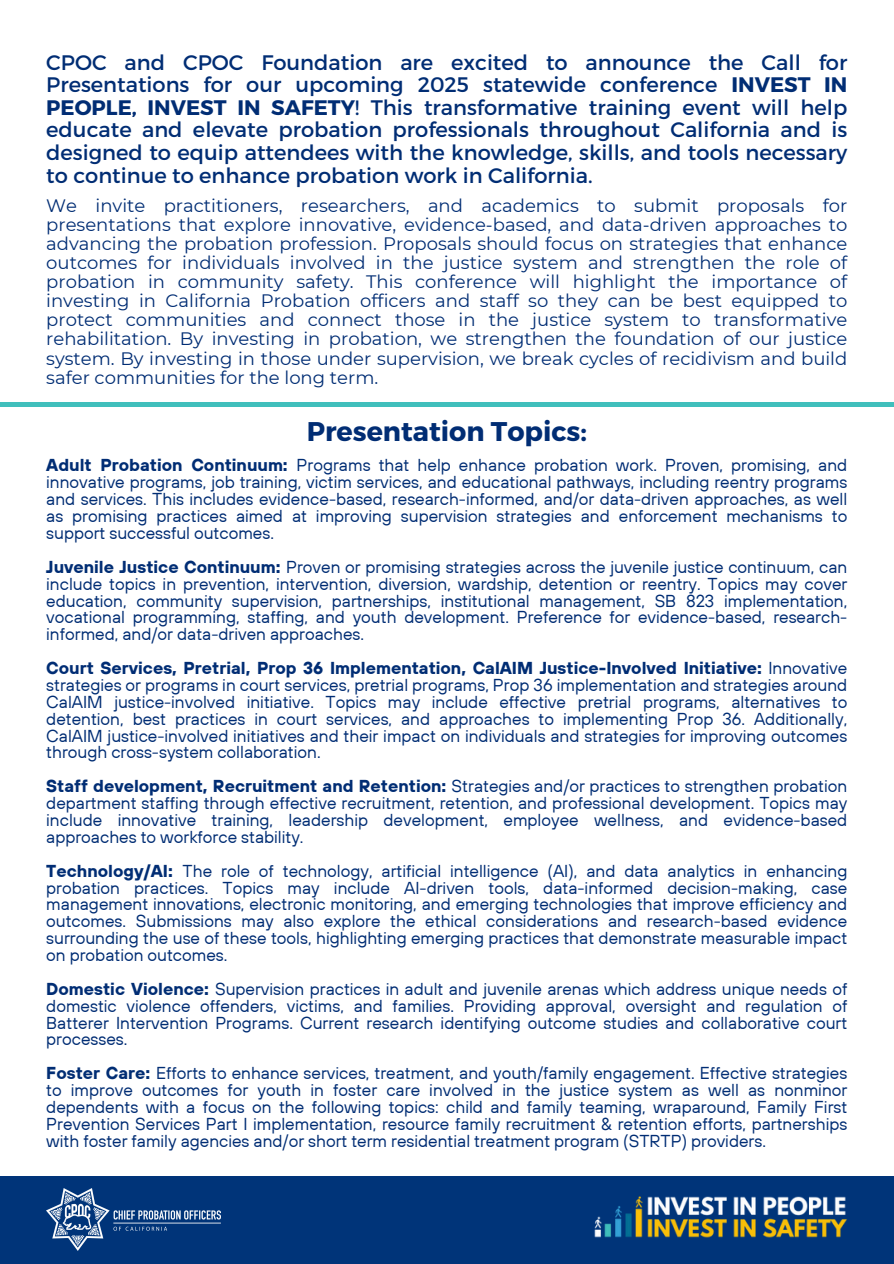
<style>
.page{position:relative;width:894px;height:1264px;background:#fff}
.page>*{position:absolute;margin:0;border:0;box-sizing:border-box;transform-origin:0 0}
.t1{font:700 27px "Montserrat";color:#012d74}
.t2{font:21px/22.5px "Montserrat";color:#012d74;text-align:justify}
.t3{font:18px/19.2px "Montserrat";color:#012d74;text-align:justify}
.t4{font:17.25px/16.8px "TT Hoves";color:#012d74;text-align:justify}
.s1{font-weight:700}
</style>
<div class="page">
<div style="left:0;top:402px;width:893px;height:5px;background:#40bfbc"></div>
<div style="left:0;top:1175px;width:893px;height:88px;background:#003479"></div>
<img style="left:577px;top:1175px;width:289px;height:63px">
<img style="left:46px;top:1188px;width:175px;height:62px">
<p class="t2" style="left:46px;top:50px;width:802px">CPOC and CPOC Foundation are excited to announce the Call for Presentations for our upcoming 2025 statewide conference <span class="s1">INVEST IN PEOPLE, INVEST IN SAFETY</span>! This transformative training event will help educate and elevate probation professionals throughout California and is designed to equip attendees with the knowledge, skills, and tools necessary to continue to enhance probation work in California.</p>
<p class="t3" style="left:46px;top:195px;width:802px">We invite practitioners, researchers, and academics to submit proposals for presentations that explore innovative, evidence-based, and data-driven approaches to advancing the probation profession. Proposals should focus on strategies that enhance outcomes for individuals involved in the justice system and strengthen the role of probation in community safety. This conference will highlight the importance of investing in California Probation officers and staff so they can be best equipped to protect communities and connect those in the justice system to transformative rehabilitation. By investing in probation, we strengthen the foundation of our justice system. By investing in those under supervision, we break cycles of recidivism and build safer communities for the long term.</p>
<p class="t1" style="left:306px;top:414px;width:282px">Presentation Topics:</p>
<h2 class="t4" style="left:46px;top:456px;width:802px"><span class="s1">Adult Probation Continuum:</span> Programs that help enhance probation work. Proven, promising, and innovative programs, job training, victim services, and educational pathways, including reentry programs and services. This includes evidence-based, research-informed, and/or data-driven approaches, as well as promising practices aimed at improving supervision strategies and enforcement mechanisms to support successful outcomes.</h2>
<p class="t4" style="left:46px;top:558px;width:802px"><span class="s1">Juvenile Justice Continuum:</span> Proven or promising strategies across the juvenile justice continuum, can include topics in prevention, intervention, diversion, wardship, detention or reentry. Topics may cover education, community supervision, partnerships, institutional management, SB 823 implementation, vocational programming, staffing, and youth development. Preference for evidence-based, research&shy;informed, and/or data-driven approaches.</p>
<p class="t4" style="left:46px;top:659px;width:802px"><span class="s1">Court Services, Pretrial, Prop 36 Implementation, CalAIM Justice-Involved Initiative:</span> Innovative strategies or programs in court services, pretrial programs, Prop 36 implementation and strategies around CalAIM justice-involved initiative. Topics may include effective pretrial programs, alternatives to detention, best practices in court services, and approaches to implementing Prop 36. Additionally, CalAIM justice-involved initiatives and their impact on individuals and strategies for improving outcomes through cross-system collaboration.</p>
<p class="t4" style="left:46px;top:777px;width:802px"><span class="s1">Staff development, Recruitment and Retention:</span> Strategies and/or practices to strengthen probation department staffing through effective recruitment, retention, and professional development. Topics may include innovative training, leadership development, employee wellness, and evidence-based approaches to workforce stability.</p>
<h1 class="t4" style="left:46px;top:861px;width:802px"><span class="s1">Technology/AI:</span> The role of technology, artificial intelligence (AI), and data analytics in enhancing probation practices. Topics may include AI-driven tools, data-informed decision-making, case management innovations, electronic monitoring, and emerging technologies that improve efficiency and outcomes. Submissions may also explore the ethical considerations and research-based evidence surrounding the use of these tools, highlighting emerging practices that demonstrate measurable impact on probation outcomes.</h1>
<p class="t4" style="left:46px;top:980px;width:802px"><span class="s1">Domestic Violence:</span> Supervision practices in adult and juvenile arenas which address unique needs of domestic violence offenders, victims, and families. Providing approval, oversight and regulation of Batterer Intervention Programs. Current research identifying outcome studies and collaborative court processes.</p>
<p class="t4" style="left:46px;top:1064px;width:802px"><span class="s1">Foster Care:</span> Efforts to enhance services, treatment, and youth/family engagement. Effective strategies to improve outcomes for youth in foster care involved in the justice system as well as nonminor dependents with a focus on the following topics: child and family teaming, wraparound, Family First Prevention Services Part I implementation, resource family recruitment &amp; retention efforts, partnerships with foster family agencies and/or short term residential treatment program (STRTP) providers.</p>
</div>
